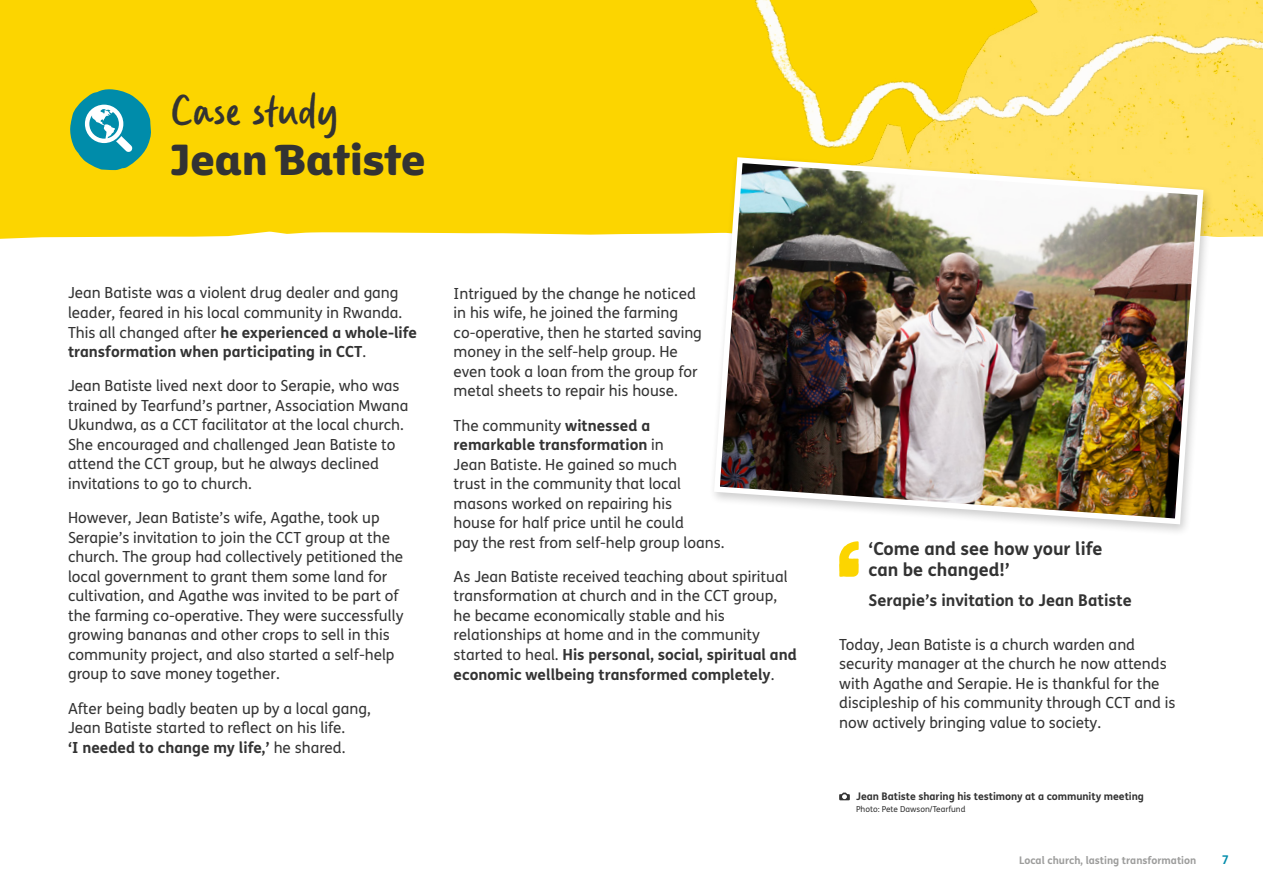
<style>
.page{position:relative;width:1263px;height:893px;background:#fff}
.page>*{position:absolute;margin:0;border:0;box-sizing:border-box;transform-origin:0 0}
.Heading_1{font:48px "Gander";color:#333}
.Heading_1-2{font:42px "Tearfund Sans";color:#333}
.t1{font:700 18px/21.6px "FS Me";color:#333}
.t2{font:700 16.2px "FS Me";color:#333}
.Body_10_2pt{font:15.3px/19.5px "FS Me";color:#333}
.t3{font:700 12px "FS Me";color:#008caa}
.t4{font:700 10.5px "FS Me";letter-spacing:-.005em;color:#333}
.t5{font:700 10.5px "FS Me";color:#9d9d9c}
.t6{font:8.25px "FS Me";color:#333}
.s1{font-weight:700}
</style>
<div class="page">
<div style="left:0;top:0;width:708px;height:239px;background:#fcd500"></div>
<svg style="left:69px;top:89px;width:82px;height:81px;background:#59aa8d"></svg>
<img style="left:674px;top:0;width:589px;height:195px">
<svg style="left:839px;top:793px;width:11px;height:7px"></svg>
<svg style="left:839px;top:541px;width:20px;height:36px"></svg>
<div style="left:708px;top:154px;width:506px;height:383px;background:#000;opacity:.2"></div>
<img style="left:711px;top:154px;width:495px;height:373px">
<h1 class="Heading_1" style="left:170px;top:85px;width:170px">Case study</h1>
<h1 class="Heading_1-2" style="left:170px;top:121px;width:257px">Jean Batiste</h1>
<p class="Body_10_2pt" style="left:68px;top:283px;width:350px">Jean Batiste was a violent drug dealer and gang leader, feared in his local community in Rwanda.<br>This all changed after <span class="s1">he experienced a whole-life transformation when participating in CCT</span>.</p>
<p class="Body_10_2pt" style="left:68px;top:376px;width:342px">Jean Batiste lived next door to Serapie, who was trained by Tearfund’s partner, Association Mwana Ukundwa, as a CCT facilitator at the local church.<br>She encouraged and challenged Jean Batiste to attend the CCT group, but he always declined invitations to go to church.</p>
<p class="Body_10_2pt" style="left:68px;top:508px;width:337px">However, Jean Batiste’s wife, Agathe, took up Serapie’s invitation to join the CCT group at the church. The group had collectively petitioned the local government to grant them some land for cultivation, and Agathe was invited to be part of the farming co-operative. They were successfully growing bananas and other crops to sell in this community project, and also started a self-help group to save money together.</p>
<p class="Body_10_2pt" style="left:68px;top:698px;width:304px">After being badly beaten up by a local gang,<br>Jean Batiste started to reflect on his life.<br><span class="s1">‘I needed to change my life,’</span> he shared.</p>
<p class="Body_10_2pt" style="left:454px;top:283px;width:250px">Intrigued by the change he noticed in his wife, he joined the farming co-operative, then he started saving money in the self-help group. He even took a loan from the group for metal sheets to repair his house.</p>
<p class="Body_10_2pt" style="left:454px;top:415px;width:272px">The community <span class="s1">witnessed a remarkable transformation</span> in<br>Jean Batiste. He gained so much<br>trust in the community that local masons worked on repairing his<br>house for half price until he could<br>pay the rest from self-help group loans.</p>
<p class="Body_10_2pt" style="left:454px;top:566px;width:345px">As Jean Batiste received teaching about spiritual transformation at church and in the CCT group, he became economically stable and his relationships at home and in the community started to heal. <span class="s1">His personal, social, spiritual and economic wellbeing transformed completely</span>.</p>
<p class="t1" style="left:868px;top:537px;width:235px">‘Come and see how your life can be changed!’</p>
<p class="t2" style="left:868px;top:588px;width:265px">Serapie’s invitation to Jean Batiste</p>
<p class="Body_10_2pt" style="left:839px;top:634px;width:338px">Today, Jean Batiste is a church warden and security manager at the church he now attends with Agathe and Serapie. He is thankful for the discipleship of his community through CCT and is now actively bringing value to society.</p>
<p class="t4" style="left:856px;top:788px;width:289px">Jean Batiste sharing his testimony at a community meeting</p>
<p class="t6" style="left:856px;top:804px;width:111px">Photo: Pete Dawson/Tearfund</p>
<p class="t5" style="left:1019px;top:852px;width:179px">Local church, lasting transformation</p>
<p class="t3" style="left:1222px;top:851px;width:9px">7</p>
</div>
